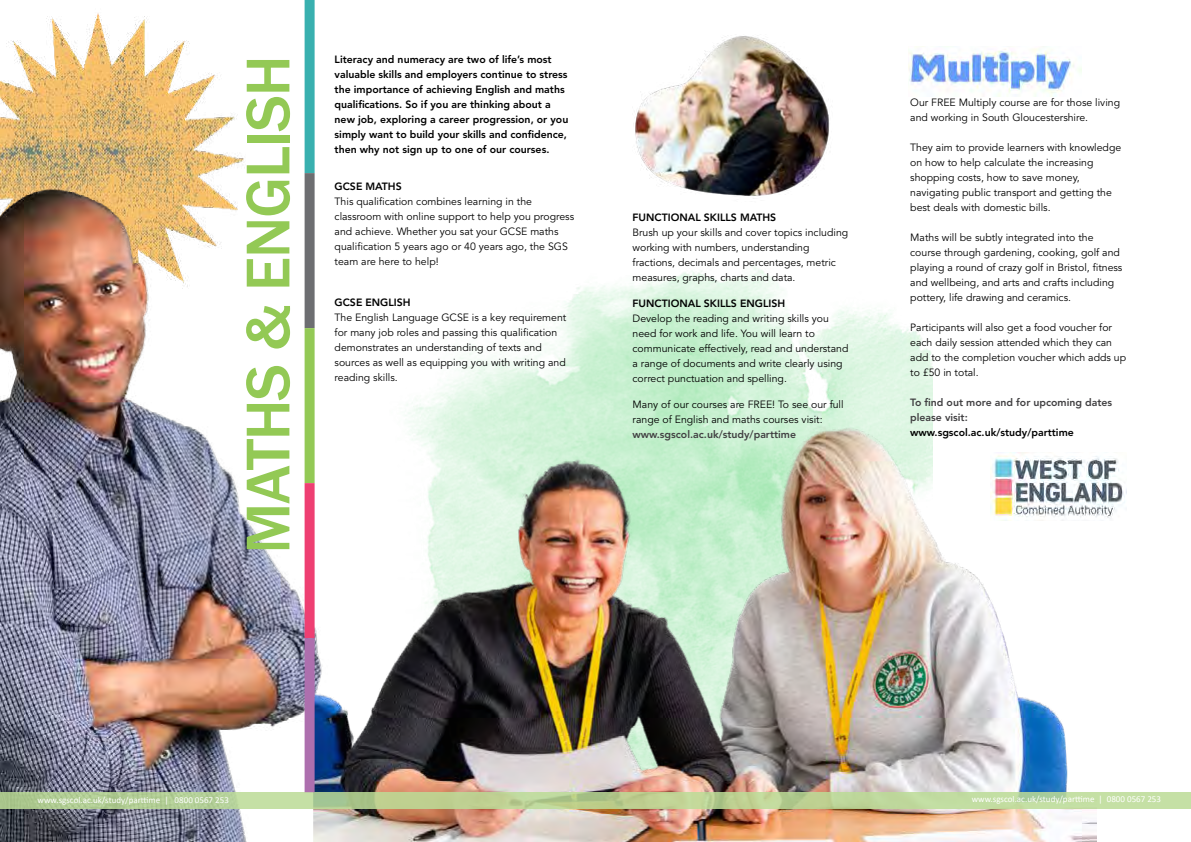
<style>
.page{position:relative;width:1191px;height:842px;background:#fff}
.page>*{position:absolute;margin:0;border:0;box-sizing:border-box;transform-origin:0 0}
.t1{font:500 64px "Franklin Gothic";letter-spacing:-.02em;color:#93c955}
.t2{font:10.5px/15px "Avenir LT Std";color:#000}
.t3{font:800 10.5px/15px "Avenir LT Std";color:#000}
.t4{font:800 10.5px/15px "Avenir LT Std";color:#414042}
.t5{font:9px "Calibri";color:#fff}
</style>
<div class="page">
<img style="left:0;top:13px;width:238px;height:134px">
<img style="left:536px;top:266px;width:560px;height:576px">
<img style="left:0;top:147px;width:536px;height:695px">
<svg style="left:0;top:792px;width:1191px;height:17px;background:#bad297"></svg>
<div style="left:304px;top:0;width:10px;height:173px;background:#39b0af"></div>
<div style="left:304px;top:173px;width:10px;height:155px;background:#6d6e71"></div>
<div style="left:304px;top:328px;width:10px;height:155px;background:#93c955"></div>
<div style="left:304px;top:483px;width:10px;height:155px;background:#ee3f72"></div>
<div style="left:304px;top:638px;width:10px;height:154px;background:#ad6fae"></div>
<img style="left:990px;top:452px;width:135px;height:68px">
<img style="left:909px;top:48px;width:172px;height:48px">
<img style="left:635px;top:36px;width:194px;height:163px">
<h1 class="t1" style="left:228px;top:554px;width:500px;rotate:-90deg">MATHS &amp; ENGLISH</h1>
<p class="t3" style="left:334px;top:52px;width:235px">Literacy and numeracy are two of life’s most valuable skills and employers continue to stress the importance of achieving English and maths qualifications. So if you are thinking about a new job, exploring a career progression, or you simply want to build your skills and confidence, then why not sign up to one of our courses.</p>
<p class="t3" style="left:334px;top:179px;width:69px">GCSE MATHS</p>
<p class="t2" style="left:334px;top:194px;width:241px">This qualification combines learning in the classroom with online support to help you progress and achieve. Whether you sat your GCSE maths qualification 5 years ago or 40 years ago, the SGS team are here to help!</p>
<p class="t3" style="left:334px;top:295px;width:78px">GCSE ENGLISH</p>
<p class="t2" style="left:334px;top:310px;width:233px">The English Language GCSE is a key requirement for many job roles and passing this qualification demonstrates an understanding of texts and sources as well as equipping you with writing and reading skills.</p>
<p class="t3" style="left:632px;top:209px;width:145px">FUNCTIONAL SKILLS MATHS</p>
<p class="t2" style="left:632px;top:225px;width:217px">Brush up your skills and cover topics including working with numbers, understanding fractions, decimals and percentages, metric measures, graphs, charts and data.</p>
<p class="t3" style="left:632px;top:295px;width:154px">FUNCTIONAL SKILLS ENGLISH</p>
<p class="t2" style="left:632px;top:311px;width:217px">Develop the reading and writing skills you need for work and life. You will learn to communicate effectively, read and understand a range of documents and write clearly using correct punctuation and spelling.</p>
<p class="t2" style="left:632px;top:397px;width:213px">Many of our courses are FREE! To see our full range of English and maths courses visit:</p>
<p class="t4" style="left:632px;top:426px;width:165px">www.sgscol.ac.uk/study/parttime</p>
<p class="t2" style="left:910px;top:95px;width:211px">Our FREE Multiply course are for those living and working in South Gloucestershire.</p>
<p class="t2" style="left:910px;top:140px;width:212px">They aim to provide learners with knowledge on how to help calculate the increasing shopping costs, how to save money, navigating public transport and getting the best deals with domestic bills.</p>
<p class="t2" style="left:910px;top:230px;width:214px">Maths will be subtly integrated into the course through gardening, cooking, golf and playing a round of crazy golf in Bristol, fitness and wellbeing, and arts and crafts including pottery, life drawing and ceramics.</p>
<p class="t2" style="left:910px;top:320px;width:217px">Participants will also get a food voucher for each daily session attended which they can add to the completion voucher which adds up to £50 in total.</p>
<p class="t4" style="left:910px;top:395px;width:203px">To find out more and for upcoming dates please visit:</p>
<p class="t3" style="left:910px;top:425px;width:165px">www.sgscol.ac.uk/study/parttime</p>
<p class="t5" style="left:38px;top:794px;width:193px">www.sgscol.ac.uk/study/parttime | 0800 0567 253</p>
<p class="t5" style="left:971px;top:793px;width:191px">www.sgscol.ac.uk/study/parttime | 0800 0567 253</p>
</div>
